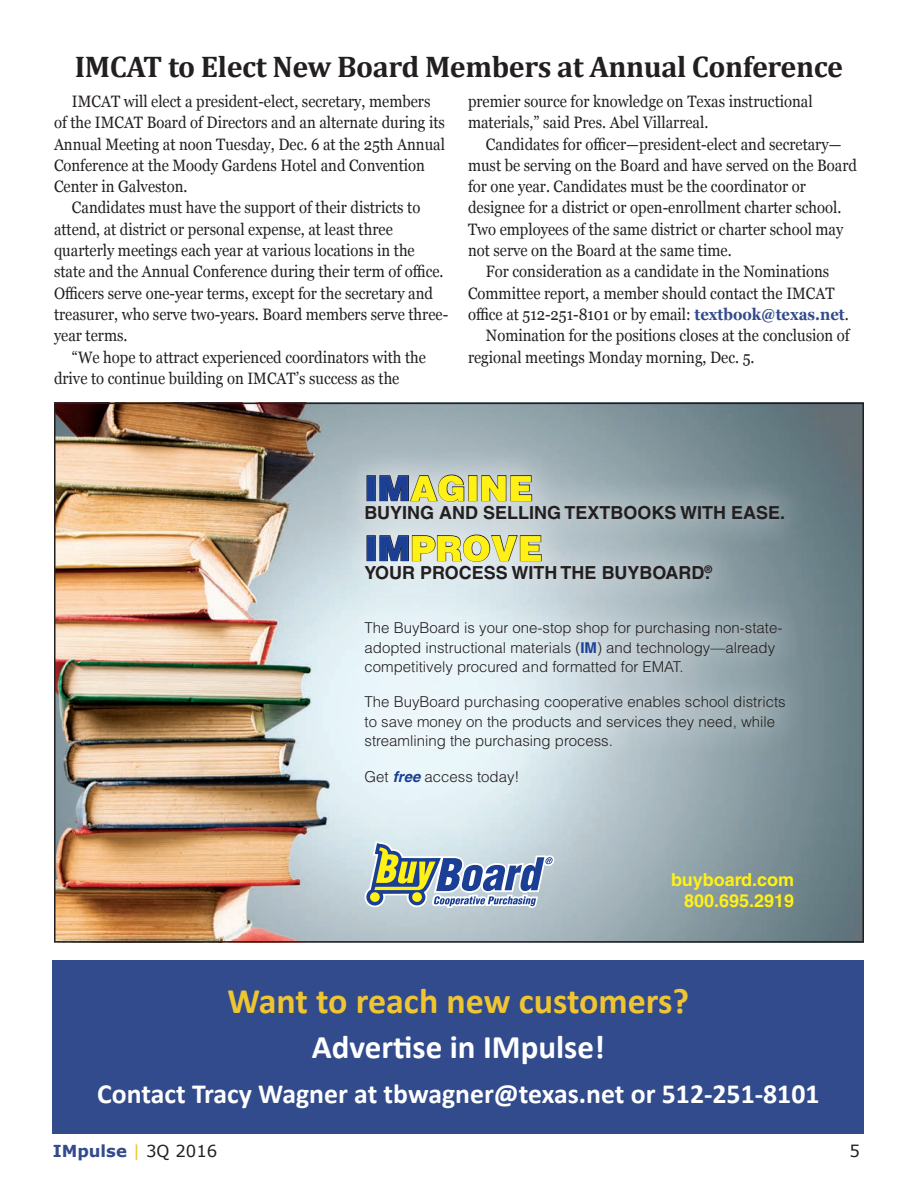
<style>
.page{position:relative;width:918px;height:1188px;background:#fff}
.page>*{position:absolute;margin:0;border:0;box-sizing:border-box;transform-origin:0 0}
.t1{font:700 36px "Calibri";color:#efc532}
.t2{font:900 34.5px "Helvetica";color:#fff116}
.t3{font:700 33px "Calibri";color:#fff}
.t4{font:700 30px "Cambria";letter-spacing:-.015em;color:#231f20}
.t5{font:700 27.75px "Calibri";color:#fff}
.t6{font:700 18px "Helvetica";color:#231f20}
.t7{font:700 18px/21px "Helvetica";color:#fff116;text-align:right}
.IMCAT_copy{font:16.5px/21.3px "Georgia";color:#231f20;scale:.9 1}
.t8{font:700 16.5px "Verdana";color:#324b8d}
.t9{font:16.5px "Verdana";color:#231f20}
.t10{font:300 15px/19.5px "Helvetica";color:#231f20}
.s1{font-weight:700;color:#324b8d}
.s2{color:#1b3f94}
.s3{font-weight:700;color:#1b3f94}
.s4{font-weight:700;font-style:italic;color:#1b3f94}
.s5{font-weight:400;color:#efc532}
.s6{font-weight:400;color:#231f20}
</style>
<div class="page">
<img style="left:57px;top:406px;width:804px;height:534px">
<div style="left:335px;top:592px;width:479px;height:221px;background:#fff;opacity:.75"></div>
<div style="left:335px;top:444px;width:476px;height:166px;background:#fff;opacity:.75"></div>
<div style="left:367px;top:475px;width:9px;height:26px;border:1px solid #231f20"></div>
<svg style="left:379px;top:474px;width:86px;height:28px;background:#abb1b5"></svg>
<div style="left:468px;top:475px;width:9px;height:26px;border:1px solid #231f20"></div>
<svg style="left:481px;top:474px;width:52px;height:28px"></svg>
<div style="left:367px;top:535px;width:9px;height:26px;border:1px solid #231f20"></div>
<svg style="left:379px;top:534px;width:163px;height:28px;background:#b7bec1"></svg>
<svg style="left:364px;top:841px;width:190px;height:68px;background:#a4b4b9"></svg>
<div style="left:53px;top:961px;width:811px;height:173px;background:#324b8d"></div>
<p class="t4" style="left:75px;top:49px;width:770px">IMCAT to Elect New Board Members at Annual Conference</p>
<p class="IMCAT_copy" style="left:54px;top:90px;width:436px;text-indent:18px">IMCAT will elect a president-elect, secretary, members of the IMCAT Board of Directors and an alternate during its Annual Meeting at noon Tuesday, Dec. 6 at the 25th Annual Conference at the Moody Gardens Hotel and Convention Center in Galveston.</p>
<p class="IMCAT_copy" style="left:72px;top:196px;width:389px">Candidates must have the support of their districts to</p>
<p class="IMCAT_copy" style="left:54px;top:218px;width:378px">attend, at district or personal expense, at least three</p>
<p class="IMCAT_copy" style="left:54px;top:239px;width:440px">quarterly meetings each year at various locations in the state and the Annual Conference during their term of office.<br>Officers serve one-year terms, except for the secretary and treasurer, who serve two-years. Board members serve three&shy;year terms.</p>
<p class="IMCAT_copy" style="left:54px;top:346px;width:415px;text-indent:18px">“We hope to attract experienced coordinators with the drive to continue building on IMCAT’s success as the</p>
<p class="IMCAT_copy" style="left:468px;top:90px;width:385px">premier source for knowledge on Texas instructional</p>
<p class="IMCAT_copy" style="left:468px;top:111px;width:269px">materials,” said Pres. Abel Villarreal.</p>
<p class="IMCAT_copy" style="left:468px;top:133px;width:434px;text-indent:18px">Candidates for officer—president-elect and secretary— must be serving on the Board and have served on the Board for one year. Candidates must be the coordinator or</p>
<p class="IMCAT_copy" style="left:468px;top:196px;width:419px;text-align:justify">designee for a district or open-enrollment charter school.<br>Two employees of the same district or charter school may not serve on the Board at the same time.</p>
<p class="IMCAT_copy" style="left:468px;top:260px;width:409px;text-indent:18px">For consideration as a candidate in the Nominations<br>Committee report, a member should contact the IMCAT</p>
<p class="IMCAT_copy" style="left:468px;top:303px;width:425px">office at 512-251-8101 or by email: <span class="s1">textbook@texas.net</span>.</p>
<p class="IMCAT_copy" style="left:468px;top:324px;width:426px;text-indent:18px">Nomination for the positions closes at the conclusion of regional meetings Monday morning, Dec. 5.</p>
<p class="t2" style="left:364px;top:466px;width:170px"><span class="s2">IM</span>AGINE</p>
<p class="t6" style="left:364px;top:501px;width:422px">BUYING AND SELLING TEXTBOOKS WITH EASE.</p>
<p class="t2" style="left:364px;top:526px;width:180px"><span class="s2">IM</span>PROVE</p>
<p class="t6" style="left:364px;top:561px;width:349px">YOUR PROCESS WITH THE BUYBOARD<sup>®</sup>.</p>
<p class="t10" style="left:364px;top:618px;width:419px">The BuyBoard is your one-stop shop for purchasing non-state&shy;adopted instructional materials (<span class="s3">IM</span>) and technology—already competitively procured and formatted for EMAT.</p>
<p class="t10" style="left:364px;top:692px;width:423px">The BuyBoard purchasing cooperative enables school districts to save money on the products and services they need, while streamlining the purchasing process.</p>
<p class="t10" style="left:364px;top:766px;width:157px">Get <span class="s4">free</span> access today!</p>
<p class="t7" style="left:671px;top:869px;width:125px">buyboard.com<br>800.695.2919</p>
<p class="t1" style="left:227px;top:978px;width:463px">Want to reach new customers?</p>
<p class="t3" style="left:312px;top:1026px;width:294px">Advertise in IMpulse!</p>
<p class="t5" style="left:97px;top:1076px;width:724px">Contact Tracy Wagner at tbwagner@texas.net or 512-251-8101</p>
<p class="t8" style="left:53px;top:1140px;width:166px">IMpulse <span class="s5">|</span> <span class="s6">3Q 2016</span></p>
<p class="t9" style="left:849px;top:1141px;width:12px">5</p>
</div>
